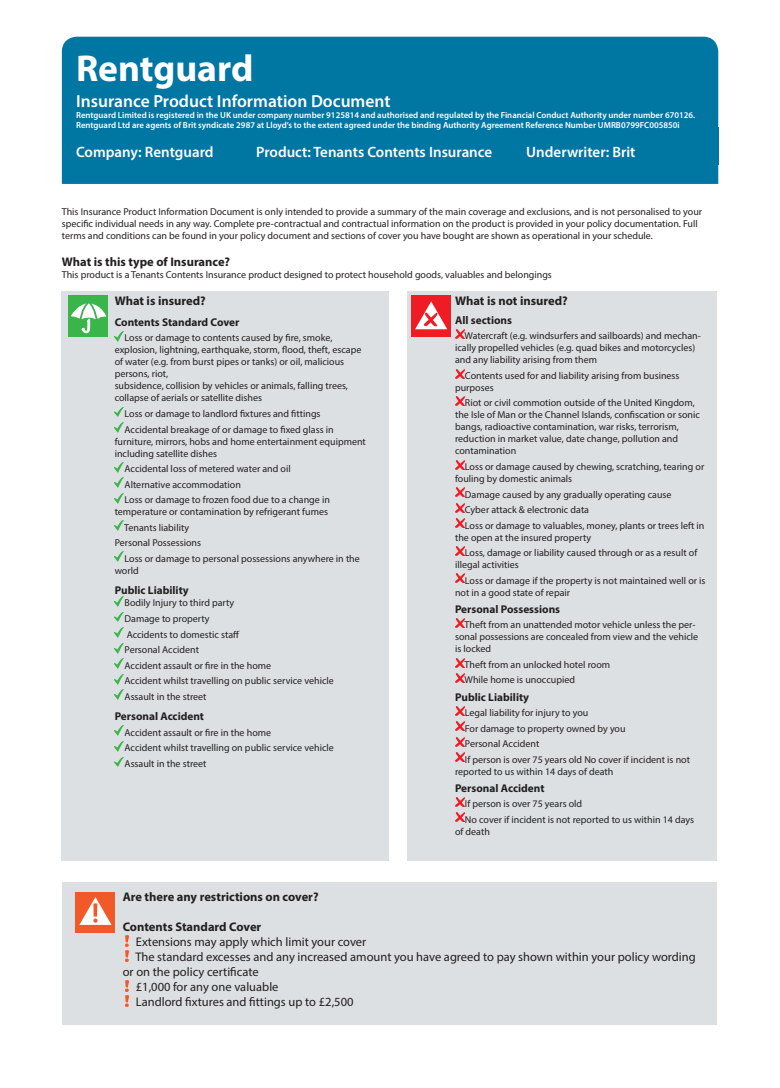
<style>
.page{position:relative;width:780px;height:1088px;background:#fff}
.page>*{position:absolute;margin:0;border:0;box-sizing:border-box;transform-origin:0 0}
.Form_title{font:700 37.5px "Myriad Pro";color:#fff}
.Form_sub_title{font:600 17.5px "Myriad Pro";color:#fff}
.Company_Product_head{font:600 15px "Myriad Pro";color:#fff}
.t1{font:12.5px/15px "Myriad Pro";color:#231f20}
.t2{font:700 12.5px "Myriad Pro";color:#231f20}
.t3{font:700 11.25px "Myriad Pro";color:#231f20}
.t4{font:10px/12px "Myriad Pro";color:#231f20}
.Form_sub_title-2{font:600 8.75px/10.5px "Myriad Pro";color:#fff}
</style>
<div class="page">
<div style="left:62px;top:291px;width:327px;height:570px;background:#dde0e2"></div>
<svg style="left:115px;top:331px;width:9px;height:10px"></svg>
<svg style="left:115px;top:407px;width:9px;height:10px"></svg>
<svg style="left:115px;top:423px;width:9px;height:9px"></svg>
<svg style="left:115px;top:462px;width:9px;height:10px"></svg>
<svg style="left:115px;top:478px;width:9px;height:25px"></svg>
<svg style="left:115px;top:521px;width:9px;height:10px"></svg>
<svg style="left:115px;top:552px;width:9px;height:10px"></svg>
<svg style="left:115px;top:596px;width:9px;height:10px"></svg>
<svg style="left:115px;top:612px;width:9px;height:25px"></svg>
<svg style="left:115px;top:643px;width:9px;height:10px"></svg>
<svg style="left:115px;top:659px;width:9px;height:9px"></svg>
<svg style="left:115px;top:674px;width:9px;height:10px"></svg>
<svg style="left:115px;top:690px;width:9px;height:10px"></svg>
<svg style="left:115px;top:726px;width:9px;height:25px"></svg>
<svg style="left:115px;top:757px;width:9px;height:10px"></svg>
<div style="left:407px;top:291px;width:309px;height:570px;background:#dde0e2"></div>
<svg style="left:455px;top:329px;width:9px;height:9px"></svg>
<svg style="left:455px;top:369px;width:9px;height:9px"></svg>
<svg style="left:455px;top:396px;width:9px;height:10px"></svg>
<svg style="left:455px;top:460px;width:9px;height:9px"></svg>
<svg style="left:455px;top:488px;width:9px;height:9px"></svg>
<svg style="left:455px;top:503px;width:9px;height:9px"></svg>
<svg style="left:455px;top:519px;width:9px;height:9px"></svg>
<svg style="left:455px;top:546px;width:9px;height:9px"></svg>
<svg style="left:455px;top:574px;width:9px;height:9px"></svg>
<svg style="left:455px;top:618px;width:9px;height:9px"></svg>
<svg style="left:455px;top:658px;width:9px;height:9px"></svg>
<svg style="left:455px;top:673px;width:9px;height:9px"></svg>
<svg style="left:455px;top:706px;width:9px;height:9px"></svg>
<svg style="left:455px;top:722px;width:9px;height:9px"></svg>
<svg style="left:455px;top:737px;width:9px;height:9px"></svg>
<svg style="left:455px;top:753px;width:9px;height:9px"></svg>
<svg style="left:455px;top:797px;width:9px;height:9px"></svg>
<svg style="left:455px;top:813px;width:9px;height:9px"></svg>
<div style="left:69px;top:296px;width:39px;height:41px;background:#3ab54a"></div>
<svg style="left:71px;top:299px;width:36px;height:34px"></svg>
<div style="left:411px;top:296px;width:40px;height:41px;background:#ee1d23"></div>
<svg style="left:415px;top:301px;width:32px;height:28px"></svg>
<div style="left:62px;top:37px;width:656px;height:147px;background:#0076a3"></div>
<div style="left:63px;top:882px;width:654px;height:143px;background:#dde0e2"></div>
<svg style="left:125px;top:935px;width:3px;height:26px"></svg>
<svg style="left:125px;top:980px;width:3px;height:26px"></svg>
<div style="left:76px;top:892px;width:39px;height:40px;background:#f15929"></div>
<svg style="left:79px;top:897px;width:32px;height:28px"></svg>
<p class="Form_title" style="left:76px;top:44px;width:179px">Rentguard</p>
<p class="Form_sub_title" style="left:76px;top:90px;width:316px">Insurance Product Information Document</p>
<p class="Form_sub_title-2" style="left:76px;top:109px;width:620px">Rentguard Limited is registered in the UK under company number 9125814 and authorised and regulated by the Financial Conduct Authority under number 670126.<br>Rentguard Ltd are agents of Brit syndicate 2987 at Lloyd’s to the extent agreed under the binding Authority Agreement Reference Number UMRB0799FC005850i</p>
<p class="Company_Product_head" style="left:76px;top:142px;width:139px">Company: Rentguard</p>
<p class="Company_Product_head" style="left:256px;top:142px;width:237px">Product: Tenants Contents Insurance</p>
<p class="Company_Product_head" style="left:526px;top:142px;width:111px">Underwriter: Brit</p>
<p class="t4" style="left:62px;top:206px;width:641px">This Insurance Product Information Document is only intended to provide a summary of the main coverage and exclusions, and is not personalised to your specific individual needs in any way. Complete pre-contractual and contractual information on the product is provided in your policy documentation. Full terms and conditions can be found in your policy document and sections of cover you have bought are shown as operational in your schedule.</p>
<p class="t2" style="left:62px;top:254px;width:170px">What is this type of Insurance?</p>
<p class="t4" style="left:62px;top:269px;width:491px">This product is a Tenants Contents Insurance product designed to protect household goods, valuables and belongings</p>
<p class="t2" style="left:115px;top:293px;width:93px">What is insured?</p>
<p class="t3" style="left:115px;top:315px;width:126px">Contents Standard Cover</p>
<p class="t4" style="left:115px;top:332px;width:248px;text-indent:10px">Loss or damage to contents caused by fire, smoke, explosion, lightning, earthquake, storm, flood, theft, escape of water (e.g. from burst pipes or tanks) or oil, malicious persons, riot,<br>subsidence, collision by vehicles or animals, falling trees, collapse of aerials or satellite dishes</p>
<p class="t4" style="left:125px;top:407px;width:197px">Loss or damage to landlord fixtures and fittings</p>
<p class="t4" style="left:115px;top:423px;width:253px;text-indent:10px">Accidental breakage of or damage to fixed glass in furniture, mirrors, hobs and home entertainment equipment including satellite dishes</p>
<p class="t4" style="left:125px;top:462px;width:168px">Accidental loss of metered water and oil</p>
<p class="t4" style="left:125px;top:478px;width:118px">Alternative accommodation</p>
<p class="t4" style="left:115px;top:494px;width:217px;text-align:right">Loss or damage to frozen food due to a change in temperature or contamination by refrigerant fumes</p>
<p class="t4" style="left:124px;top:521px;width:66px">Tenants liability</p>
<p class="t4" style="left:115px;top:537px;width:88px">Personal Possessions</p>
<p class="t4" style="left:115px;top:552px;width:247px;text-indent:10px">Loss or damage to personal possessions anywhere in the world</p>
<p class="t3" style="left:115px;top:583px;width:76px">Public Liability</p>
<p class="t4" style="left:125px;top:597px;width:111px">Bodily Injury to third party</p>
<p class="t4" style="left:125px;top:612px;width:86px">Damage to property</p>
<p class="t4" style="left:127px;top:628px;width:114px">Accidents to domestic staff</p>
<p class="t4" style="left:125px;top:643px;width:76px">Personal Accident</p>
<p class="t4" style="left:125px;top:659px;width:148px">Accident assault or fire in the home</p>
<p class="t4" style="left:125px;top:675px;width:211px">Accident whilst travelling on public service vehicle</p>
<p class="t4" style="left:125px;top:690px;width:83px">Assault in the street</p>
<p class="t3" style="left:115px;top:709px;width:91px">Personal Accident</p>
<p class="t4" style="left:125px;top:726px;width:148px">Accident assault or fire in the home</p>
<p class="t4" style="left:125px;top:742px;width:211px">Accident whilst travelling on public service vehicle</p>
<p class="t4" style="left:125px;top:757px;width:83px">Assault in the street</p>
<p class="t2" style="left:455px;top:293px;width:114px">What is not insured?</p>
<p class="t3" style="left:455px;top:313px;width:59px">All sections</p>
<p class="t4" style="left:455px;top:330px;width:247px;text-indent:10px">Watercraft (e.g. windsurfers and sailboards) and mechan&shy;ically propelled vehicles (e.g. quad bikes and motorcycles) and any liability arising from them</p>
<p class="t4" style="left:455px;top:369px;width:226px;text-indent:10px">Contents used for and liability arising from business purposes</p>
<p class="t4" style="left:455px;top:397px;width:246px;text-indent:10px">Riot or civil commotion outside of the United Kingdom, the Isle of Man or the Channel Islands, confiscation or sonic bangs, radioactive contamination, war risks, terrorism, reduction in market value, date change, pollution and contamination</p>
<p class="t4" style="left:455px;top:460px;width:251px;text-indent:10px">Loss or damage caused by chewing, scratching, tearing or fouling by domestic animals</p>
<p class="t4" style="left:465px;top:488px;width:208px">Damage caused by any gradually operating cause</p>
<p class="t4" style="left:465px;top:504px;width:126px">Cyber attack &amp; electronic data</p>
<p class="t4" style="left:455px;top:519px;width:251px;text-indent:10px">Loss or damage to valuables, money, plants or trees left in the open at the insured property</p>
<p class="t4" style="left:455px;top:547px;width:244px;text-indent:10px">Loss, damage or liability caused through or as a result of illegal activities</p>
<p class="t4" style="left:455px;top:574px;width:252px;text-indent:10px">Loss or damage if the property is not maintained well or is not in a good state of repair</p>
<p class="t3" style="left:455px;top:602px;width:107px">Personal Possessions</p>
<p class="t4" style="left:455px;top:619px;width:245px;text-indent:10px">Theft from an unattended motor vehicle unless the per&shy;sonal possessions are concealed from view and the vehicle is locked</p>
<p class="t4" style="left:464px;top:658px;width:147px">Theft from an unlocked hotel room</p>
<p class="t4" style="left:464px;top:674px;width:112px">While home is unoccupied</p>
<p class="t3" style="left:455px;top:689px;width:76px">Public Liability</p>
<p class="t4" style="left:465px;top:706px;width:125px">Legal liability for injury to you</p>
<p class="t4" style="left:465px;top:722px;width:162px">For damage to property owned by you</p>
<p class="t4" style="left:465px;top:738px;width:76px">Personal Accident</p>
<p class="t4" style="left:455px;top:753px;width:236px;text-indent:10px">If person is over 75 years old No cover if incident is not reported to us within 14 days of death</p>
<p class="t3" style="left:455px;top:780px;width:91px">Personal Accident</p>
<p class="t4" style="left:465px;top:798px;width:119px">If person is over 75 years old</p>
<p class="t4" style="left:455px;top:813px;width:240px;text-indent:10px">No cover if incident is not reported to us within 14 days of death</p>
<p class="t2" style="left:123px;top:889px;width:197px">Are there any restrictions on cover?</p>
<p class="t2" style="left:123px;top:919px;width:140px">Contents Standard Cover</p>
<p class="t1" style="left:136px;top:934px;width:232px">Extensions may apply which limit your cover</p>
<p class="t1" style="left:123px;top:949px;width:574px;text-indent:13px">The standard excesses and any increased amount you have agreed to pay shown within your policy wording or on the policy certificate</p>
<p class="t1" style="left:136px;top:979px;width:144px">£1,000 for any one valuable</p>
<p class="t1" style="left:136px;top:994px;width:219px">Landlord fixtures and fittings up to £2,500</p>
</div>
